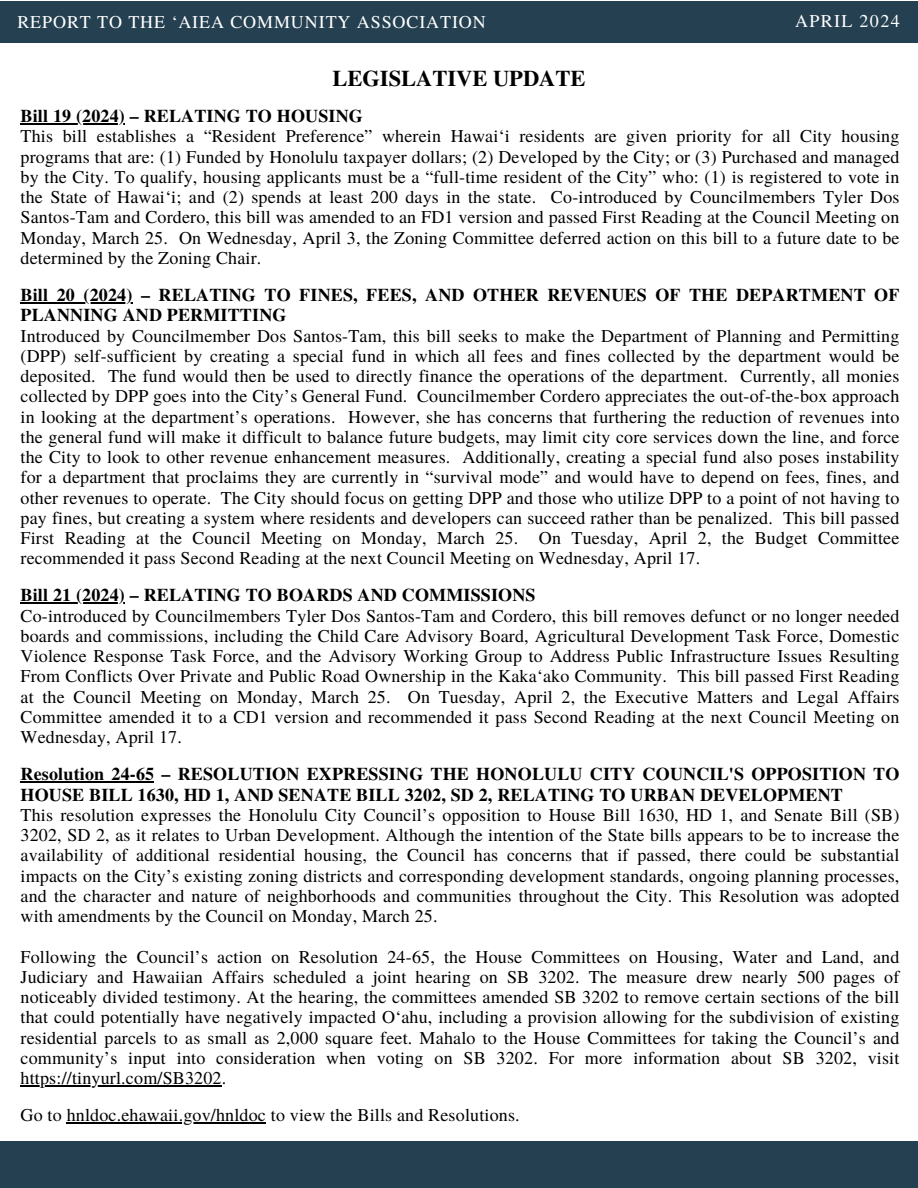
<style>
.page{position:relative;width:918px;height:1188px;background:#fff}
.page>*{position:absolute;margin:0;border:0;box-sizing:border-box;transform-origin:0 0}
.t1{font:700 22.5px "Te X Gyre Termes";color:#000}
.t2{font:18px/20.2px "Te X Gyre Termes";letter-spacing:.01em;color:#000;text-align:justify}
.t3{font:700 18px/20.2px "Te X Gyre Termes";letter-spacing:.01em;color:#000}
.t4{font:18px "Te X Gyre Termes";letter-spacing:.05em;color:#fff}
.t5{font:18px "Te X Gyre Termes";letter-spacing:.075em;color:#fff}
</style>
<div class="page">
<div style="left:0;top:1142px;width:918px;height:46px;background:#244051"></div>
<div style="left:0;top:1px;width:918px;height:42px;background:#244051"></div>
<hr style="left:21px;top:123px;width:104px;height:1px;background:#000">
<hr style="left:21px;top:302px;width:112px;height:1px;background:#000">
<hr style="left:21px;top:603px;width:104px;height:1px;background:#000">
<hr style="left:21px;top:781px;width:133px;height:2px;background:#000">
<hr style="left:21px;top:1085px;width:201px;height:1px;background:#000">
<hr style="left:67px;top:1122px;width:199px;height:1px;background:#000">
<p class="t4" style="left:17px;top:9px;width:470px">REPORT TO THE ‘AIEA COMMUNITY ASSOCIATION</p>
<p class="t1" style="left:332px;top:61px;width:255px">LEGISLATIVE UPDATE</p>
<p class="t5" style="left:795px;top:8px;width:106px">APRIL 2024</p>
<p class="t3" style="left:21px;top:105px;width:344px">Bill 19 (2024) – RELATING TO HOUSING</p>
<p class="t2" style="left:21px;top:125px;width:880px">This bill establishes a “Resident Preference” wherein Hawai‘i residents are given priority for all City housing programs that are: (1) Funded by Honolulu taxpayer dollars; (2) Developed by the City; or (3) Purchased and managed by the City. To qualify, housing applicants must be a “full-time resident of the City” who: (1) is registered to vote in the State of Hawai‘i; and (2) spends at least 200 days in the state. Co-introduced by Councilmembers Tyler Dos Santos-Tam and Cordero, this bill was amended to an FD1 version and passed First Reading at the Council Meeting on Monday, March 25. On Wednesday, April 3, the Zoning Committee deferred action on this bill to a future date to be determined by the Zoning Chair.</p>
<p class="t3" style="left:21px;top:284px;width:880px">Bill 20 (2024) – RELATING TO FINES, FEES, AND OTHER REVENUES OF THE DEPARTMENT OF<br>PLANNING AND PERMITTING</p>
<p class="t2" style="left:21px;top:324px;width:880px">Introduced by Councilmember Dos Santos-Tam, this bill seeks to make the Department of Planning and Permitting (DPP) self-sufficient by creating a special fund in which all fees and fines collected by the department would be deposited. The fund would then be used to directly finance the operations of the department. Currently, all monies collected by DPP goes into the City’s General Fund. Councilmember Cordero appreciates the out-of-the-box approach in looking at the department’s operations. However, she has concerns that furthering the reduction of revenues into the general fund will make it difficult to balance future budgets, may limit city core services down the line, and force the City to look to other revenue enhancement measures. Additionally, creating a special fund also poses instability for a department that proclaims they are currently in “survival mode” and would have to depend on fees, fines, and other revenues to operate. The City should focus on getting DPP and those who utilize DPP to a point of not having to pay fines, but creating a system where residents and developers can succeed rather than be penalized. This bill passed First Reading at the Council Meeting on Monday, March 25. On Tuesday, April 2, the Budget Committee recommended it pass Second Reading at the next Council Meeting on Wednesday, April 17.</p>
<p class="t3" style="left:21px;top:584px;width:517px">Bill 21 (2024) – RELATING TO BOARDS AND COMMISSIONS</p>
<p class="t2" style="left:21px;top:605px;width:880px">Co-introduced by Councilmembers Tyler Dos Santos-Tam and Cordero, this bill removes defunct or no longer needed boards and commissions, including the Child Care Advisory Board, Agricultural Development Task Force, Domestic Violence Response Task Force, and the Advisory Working Group to Address Public Infrastructure Issues Resulting From Conflicts Over Private and Public Road Ownership in the Kaka‘ako Community. This bill passed First Reading at the Council Meeting on Monday, March 25. On Tuesday, April 2, the Executive Matters and Legal Affairs Committee amended it to a CD1 version and recommended it pass Second Reading at the next Council Meeting on Wednesday, April 17.</p>
<p class="t3" style="left:21px;top:763px;width:880px">Resolution 24-65 – RESOLUTION EXPRESSING THE HONOLULU CITY COUNCIL'S OPPOSITION TO<br>HOUSE BILL 1630, HD 1, AND SENATE BILL 3202, SD 2, RELATING TO URBAN DEVELOPMENT</p>
<p class="t2" style="left:21px;top:804px;width:880px">This resolution expresses the Honolulu City Council’s opposition to House Bill 1630, HD 1, and Senate Bill (SB)<br>3202, SD 2, as it relates to Urban Development. Although the intention of the State bills appears to be to increase the availability of additional residential housing, the Council has concerns that if passed, there could be substantial impacts on the City’s existing zoning districts and corresponding development standards, ongoing planning processes, and the character and nature of neighborhoods and communities throughout the City. This Resolution was adopted with amendments by the Council on Monday, March 25.</p>
<p class="t2" style="left:21px;top:945px;width:880px">Following the Council’s action on Resolution 24-65, the House Committees on Housing, Water and Land, and Judiciary and Hawaiian Affairs scheduled a joint hearing on SB 3202. The measure drew nearly 500 pages of noticeably divided testimony. At the hearing, the committees amended SB 3202 to remove certain sections of the bill that could potentially have negatively impacted O‘ahu, including a provision allowing for the subdivision of existing residential parcels to as small as 2,000 square feet. Mahalo to the House Committees for taking the Council’s and community’s input into consideration when voting on SB 3202. For more information about SB 3202, visit https://tinyurl.com/SB3202.</p>
<p class="t2" style="left:21px;top:1104px;width:501px">Go to hnldoc.ehawaii.gov/hnldoc to view the Bills and Resolutions.</p>
</div>
